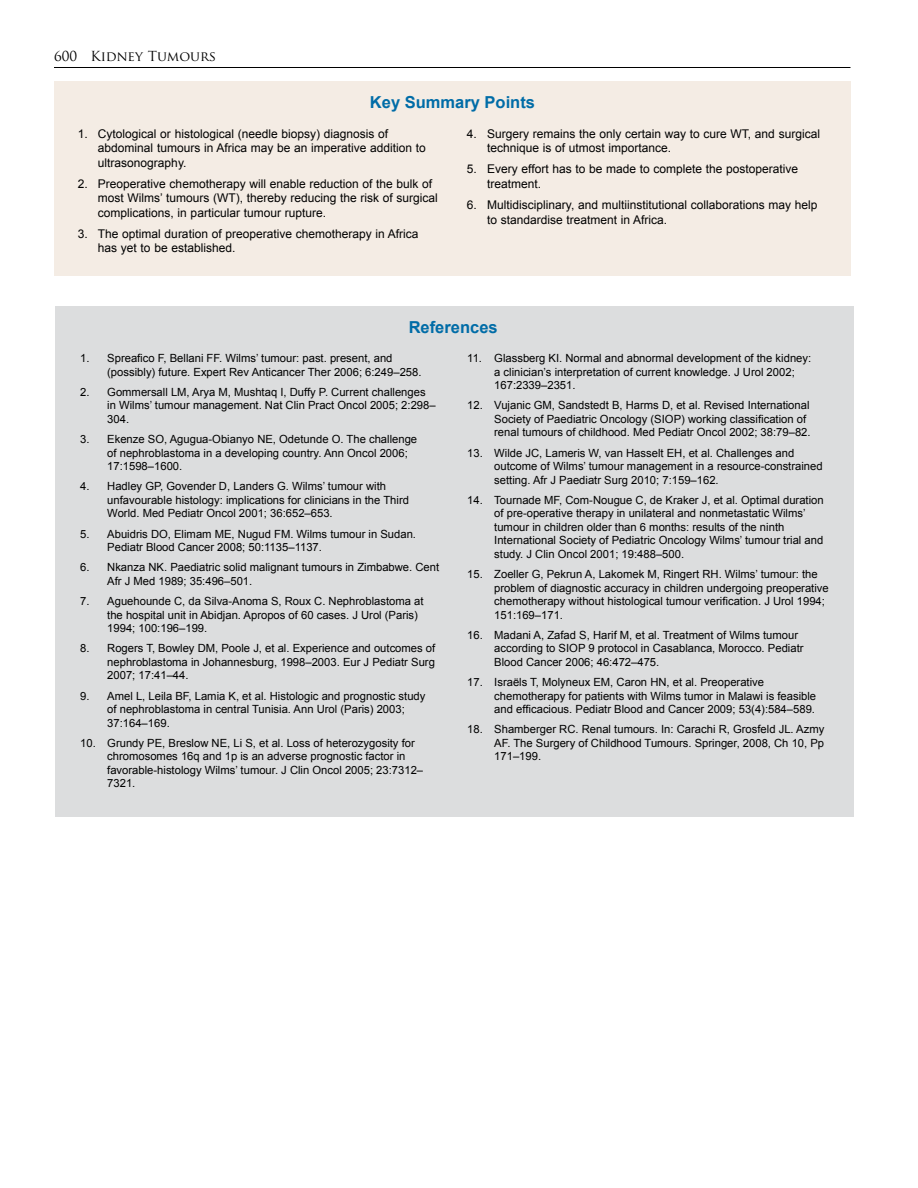
<style>
.page{position:relative;width:918px;height:1188px;background:#fff}
.page>*{position:absolute;margin:0;border:0;box-sizing:border-box;transform-origin:0 0}
.t1{font:700 16.5px "Arial";color:#006ca7}
.t2{font:13.5px "Trajan Pro";color:#000}
.t3{font:12px/14.4px "Arial";color:#000}
.t4{font:11.25px/13.5px "Arial";color:#000}
</style>
<div class="page">
<hr style="left:54px;top:67px;width:796px;height:1px;background:#000">
<div style="left:56px;top:306px;width:798px;height:510px;background:#dcddde"></div>
<div style="left:54px;top:81px;width:797px;height:195px;background:#f4ece4"></div>
<p class="t2" style="left:54px;top:48px;width:164px">600 Kidney Tumours</p>
<h1 class="t1" style="left:370px;top:91px;width:167px">Key Summary Points</h1>
<p class="t3" style="left:98px;top:126px;width:329px;text-indent:-20px">1. Cytological or histological (needle biopsy) diagnosis of abdominal tumours in Africa may be an imperative addition to ultrasonography.</p>
<p class="t3" style="left:98px;top:177px;width:341px;text-indent:-20px">2. Preoperative chemotherapy will enable reduction of the bulk of most Wilms’ tumours (WT), thereby reducing the risk of surgical complications, in particular tumour rupture.</p>
<p class="t3" style="left:98px;top:227px;width:322px;text-indent:-20px">3. The optimal duration of preoperative chemotherapy in Africa has yet to be established.</p>
<p class="t3" style="left:487px;top:126px;width:334px;text-indent:-20px">4. Surgery remains the only certain way to cure WT, and surgical technique is of utmost importance.</p>
<p class="t3" style="left:487px;top:162px;width:312px;text-indent:-20px">5. Every effort has to be made to complete the postoperative treatment.</p>
<p class="t3" style="left:487px;top:198px;width:332px;text-indent:-20px">6. Multidisciplinary, and multiinstitutional collaborations may help to standardise treatment in Africa.</p>
<h1 class="t1" style="left:409px;top:316px;width:90px">References</h1>
<p class="t4" style="left:107px;top:352px;width:316px;text-indent:-27px">1. Spreafico F, Bellani FF. Wilms’ tumour: past. present, and (possibly) future. Expert Rev Anticancer Ther 2006; 6:249–258.</p>
<p class="t4" style="left:107px;top:385px;width:330px;text-indent:-27px">2. Gommersall LM, Arya M, Mushtaq I, Duffy P. Current challenges in Wilms’ tumour management. Nat Clin Pract Oncol 2005; 2:298–<br>304.</p>
<p class="t4" style="left:107px;top:433px;width:311px;text-indent:-27px">3. Ekenze SO, Agugua-Obianyo NE, Odetunde O. The challenge of nephroblastoma in a developing country. Ann Oncol 2006;<br>17:1598–1600.</p>
<p class="t4" style="left:107px;top:480px;width:303px;text-indent:-27px">4. Hadley GP, Govender D, Landers G. Wilms’ tumour with unfavourable histology: implications for clinicians in the Third<br>World. Med Pediatr Oncol 2001; 36:652–653.</p>
<p class="t4" style="left:107px;top:527px;width:310px;text-indent:-27px">5. Abuidris DO, Elimam ME, Nugud FM. Wilms tumour in Sudan.<br>Pediatr Blood Cancer 2008; 50:1135–1137.</p>
<p class="t4" style="left:107px;top:561px;width:333px;text-indent:-27px">6. Nkanza NK. Paediatric solid malignant tumours in Zimbabwe. Cent<br>Afr J Med 1989; 35:496–501.</p>
<p class="t4" style="left:107px;top:595px;width:318px;text-indent:-27px">7. Aguehounde C, da Silva-Anoma S, Roux C. Nephroblastoma at the hospital unit in Abidjan. Apropos of 60 cases. J Urol (Paris)<br>1994; 100:196–199.</p>
<p class="t4" style="left:107px;top:642px;width:330px;text-align:justify;text-indent:-27px">8. Rogers T, Bowley DM, Poole J, et al. Experience and outcomes of nephroblastoma in Johannesburg, 1998–2003. Eur J Pediatr Surg 2007; 17:41–44.</p>
<p class="t4" style="left:107px;top:689px;width:320px;text-indent:-27px">9. Amel L, Leila BF, Lamia K, et al. Histologic and prognostic study of nephroblastoma in central Tunisia. Ann Urol (Paris) 2003;<br>37:164–169.</p>
<p class="t4" style="left:107px;top:736px;width:317px;text-indent:-27px">10. Grundy PE, Breslow NE, Li S, et al. Loss of heterozygosity for chromosomes 16q and 1p is an adverse prognostic factor in favorable-histology Wilms’ tumour. J Clin Oncol 2005; 23:7312– 7321.</p>
<p class="t4" style="left:494px;top:352px;width:319px;text-indent:-27px">11. Glassberg KI. Normal and abnormal development of the kidney: a clinician’s interpretation of current knowledge. J Urol 2002;<br>167:2339–2351.</p>
<p class="t4" style="left:494px;top:399px;width:318px;text-indent:-27px">12. Vujanic GM, Sandstedt B, Harms D, et al. Revised International<br>Society of Paediatric Oncology (SIOP) working classification of renal tumours of childhood. Med Pediatr Oncol 2002; 38:79–82.</p>
<p class="t4" style="left:494px;top:446px;width:330px;text-indent:-27px">13. Wilde JC, Lameris W, van Hasselt EH, et al. Challenges and outcome of Wilms’ tumour management in a resource-constrained setting. Afr J Paediatr Surg 2010; 7:159–162.</p>
<p class="t4" style="left:494px;top:493px;width:331px;text-indent:-27px">14. Tournade MF, Com-Nougue C, de Kraker J, et al. Optimal duration of pre-operative therapy in unilateral and nonmetastatic Wilms’ tumour in children older than 6 months: results of the ninth International Society of Pediatric Oncology Wilms’ tumour trial and study. J Clin Oncol 2001; 19:488–500.</p>
<p class="t4" style="left:494px;top:568px;width:336px;text-indent:-27px">15. Zoeller G, Pekrun A, Lakomek M, Ringert RH. Wilms’ tumour: the problem of diagnostic accuracy in children undergoing preoperative chemotherapy without histological tumour verification. J Urol 1994; 151:169–171.</p>
<p class="t4" style="left:494px;top:628px;width:311px;text-indent:-27px">16. Madani A, Zafad S, Harif M, et al. Treatment of Wilms tumour according to SIOP 9 protocol in Casablanca, Morocco. Pediatr<br>Blood Cancer 2006; 46:472–475.</p>
<p class="t4" style="left:494px;top:676px;width:323px;text-indent:-27px">17. Israëls T, Molyneux EM, Caron HN, et al. Preoperative chemotherapy for patients with Wilms tumor in Malawi is feasible and efficacious. Pediatr Blood and Cancer 2009; 53(4):584–589.</p>
<p class="t4" style="left:494px;top:723px;width:332px;text-align:justify;text-indent:-27px">18. Shamberger RC. Renal tumours. In: Carachi R, Grosfeld JL. Azmy AF. The Surgery of Childhood Tumours. Springer, 2008, Ch 10, Pp 171–199.</p>
</div>
